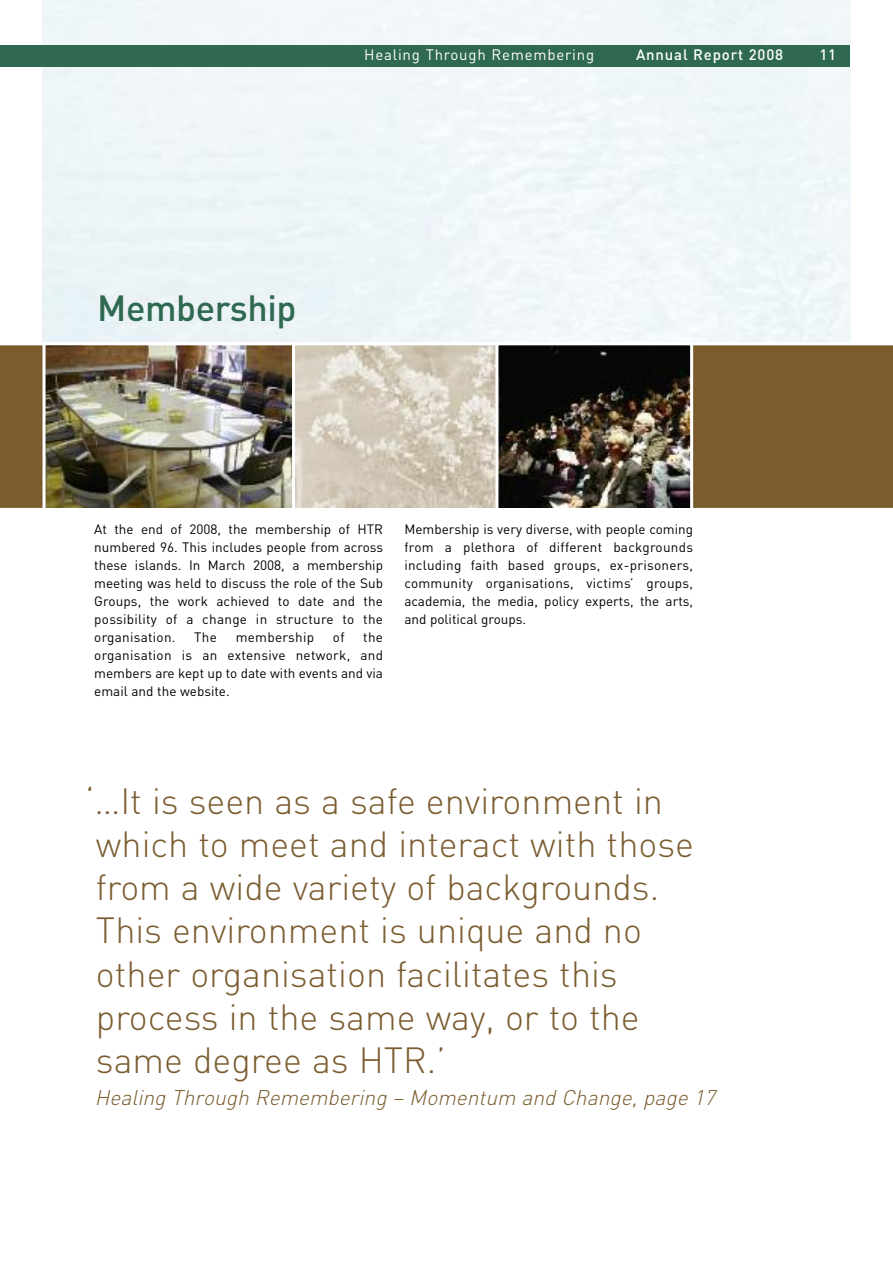
<style>
.page{position:relative;width:893px;height:1263px;background:#fff}
.page>*{position:absolute;margin:0;border:0;box-sizing:border-box;transform-origin:0 0}
.t1{font:300 36px/43.2px "DIN";color:#7a5c2f}
.t2{font:500 36px "DIN";letter-spacing:-.01em;color:#2f6951}
.t3{font:italic 300 21px "DIN";color:#7a5c2f}
.t4{font:15px "DIN";letter-spacing:.05em;color:#fff}
.t5{font:500 15px "DIN";letter-spacing:.055em;color:#fff}
.t6{font:13.5px/18px "DIN";color:#000;text-align:justify}
.t7{font:13.5px "DIN";letter-spacing:.02em;color:#000}
</style>
<div class="page">
<div style="left:43px;top:0;width:807px;height:342px;background:#eff6f9"></div>
<div style="left:0;top:345px;width:893px;height:163px;background:#7a5c2f"></div>
<div style="left:0;top:45px;width:850px;height:21px;background:#2f6951"></div>
<img style="left:295px;top:346px;width:394px;height:161px">
<div style="left:231px;top:342px;width:271px;height:169px;border:3px solid #fff"></div>
<div style="left:495px;top:342px;width:198px;height:169px;border:3px solid #fff"></div>
<img style="left:47px;top:346px;width:244px;height:161px">
<div style="left:43px;top:342px;width:252px;height:169px;border:3px solid #fff"></div>
<p class="t4" style="left:364px;top:46px;width:231px">Healing Through Remembering</p>
<p class="t5" style="left:636px;top:46px;width:148px">Annual Report 2008</p>
<p class="t5" style="left:819px;top:46px;width:18px">11</p>
<h1 class="t2" style="left:97px;top:287px;width:201px">Membership</h1>
<p class="t6" style="left:94px;top:520px;width:290px">At the end of 2008, the membership of HTR numbered 96. This includes people from across these islands. In March 2008, a membership meeting was held to discuss the role of the Sub Groups, the work achieved to date and the possibility of a change in structure to the organisation.</p>
<p class="t6" style="left:194px;top:628px;width:24px">The</p>
<p class="t7" style="left:236px;top:629px;width:80px">membership</p>
<p class="t6" style="left:333px;top:628px;width:13px">of</p>
<p class="t6" style="left:94px;top:628px;width:290px;text-indent:269px">the organisation is an extensive network, and members are kept up to date with events and via email and the website.</p>
<p class="t6" style="left:404px;top:520px;width:290px">Membership is very diverse, with people coming from a plethora of different backgrounds including faith based groups, ex-prisoners, community organisations, victims’ groups, academia, the media, policy experts, the arts, and political groups.</p>
<h1 class="t1" style="left:96px;top:780px;width:600px;text-indent:-11px">‘…It is seen as a safe environment in which to meet and interact with those from a wide variety of backgrounds.<br>This environment is unique and no other organisation facilitates this process in the same way, or to the same degree as HTR.’</h1>
<h2 class="t3" style="left:95px;top:1085px;width:626px">Healing Through Remembering – Momentum and Change, page 17</h2>
</div>
